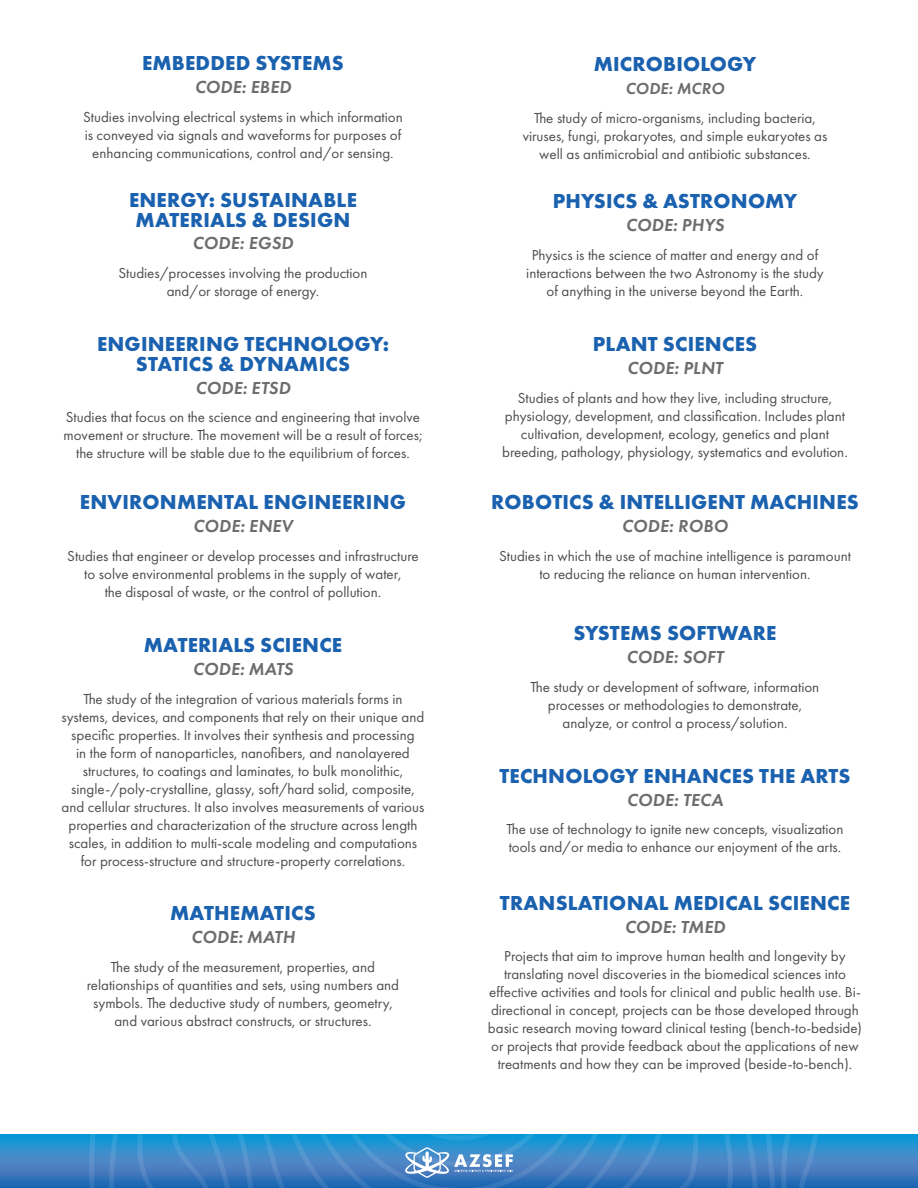
<style>
.page{position:relative;width:918px;height:1188px;background:#fff}
.page>*{position:absolute;margin:0;border:0;box-sizing:border-box;transform-origin:0 0}
.t1{font:700 21px/19.5px "Futura PT";letter-spacing:.01em;color:#1a61af;text-align:center}
.t2{font:italic 600 18px "Futura PT";letter-spacing:.01em;color:#6d6d6d}
.t3{font:italic 600 16.5px "Futura PT";letter-spacing:.01em;color:#6d6d6d}
.t4{font:15px/18px "Futura PT";color:#4d4d4d;text-align:center}
</style>
<div class="page">
<svg style="left:0;top:1134px;width:918px;height:54px;background:#3283c5"></svg>
<svg style="left:88px;top:1134px;width:737px;height:54px;background:#3988c7"></svg>
<h1 class="t1" style="left:142px;top:53px;width:203px">EMBEDDED SYSTEMS</h1>
<p class="t2" style="left:195px;top:75px;width:98px">CODE: EBED</p>
<p class="t4" style="left:83px;top:108px;width:321px">Studies involving electrical systems in which information is conveyed via signals and waveforms for purposes of enhancing communications, control and/or sensing.</p>
<h1 class="t1" style="left:129px;top:190px;width:229px">ENERGY: SUSTAINABLE<br>MATERIALS &amp; DESIGN</h1>
<p class="t2" style="left:193px;top:232px;width:102px">CODE: EGSD</p>
<p class="t4" style="left:118px;top:264px;width:251px">Studies/processes involving the production and/or storage of energy.</p>
<h1 class="t1" style="left:97px;top:334px;width:294px">ENGINEERING TECHNOLOGY:<br>STATICS &amp; DYNAMICS</h1>
<p class="t2" style="left:195px;top:376px;width:97px">CODE: ETSD</p>
<p class="t4" style="left:64px;top:408px;width:360px">Studies that focus on the science and engineering that involve movement or structure. The movement will be a result of forces; the structure will be stable due to the equilibrium of forces.</p>
<h1 class="t1" style="left:80px;top:492px;width:328px">ENVIRONMENTAL ENGINEERING</h1>
<p class="t2" style="left:193px;top:514px;width:101px">CODE: ENEV</p>
<p class="t4" style="left:67px;top:546px;width:353px">Studies that engineer or develop processes and infrastructure to solve environmental problems in the supply of water,<br>the disposal of waste, or the control of pollution.</p>
<h1 class="t1" style="left:144px;top:635px;width:200px">MATERIALS SCIENCE</h1>
<p class="t2" style="left:193px;top:658px;width:102px">CODE: MATS</p>
<p class="t4" style="left:62px;top:690px;width:364px">The study of the integration of various materials forms in systems, devices, and components that rely on their unique and specific properties. It involves their synthesis and processing<br>in the form of nanoparticles, nanofibers, and nanolayered structures, to coatings and laminates, to bulk monolithic, single-/poly-crystalline, glassy, soft/hard solid, composite, and cellular structures. It also involves measurements of various properties and characterization of the structure across length scales, in addition to multi-scale modeling and computations for process-structure and structure-property correlations.</p>
<h1 class="t1" style="left:170px;top:903px;width:147px">MATHEMATICS</h1>
<p class="t2" style="left:191px;top:925px;width:105px">CODE: MATH</p>
<p class="t4" style="left:87px;top:957px;width:314px">The study of the measurement, properties, and relationships of quantities and sets, using numbers and symbols. The deductive study of numbers, geometry, and various abstract constructs, or structures.</p>
<h1 class="t1" style="left:594px;top:54px;width:164px">MICROBIOLOGY</h1>
<p class="t3" style="left:626px;top:78px;width:100px">CODE: MCRO</p>
<p class="t4" style="left:523px;top:109px;width:306px">The study of micro-organisms, including bacteria, viruses, fungi, prokaryotes, and simple eukaryotes as well as antimicrobial and antibiotic substances.</p>
<h1 class="t1" style="left:553px;top:191px;width:246px">PHYSICS &amp; ASTRONOMY</h1>
<p class="t2" style="left:626px;top:213px;width:100px">CODE: PHYS</p>
<p class="t4" style="left:526px;top:246px;width:299px">Physics is the science of matter and energy and of interactions between the two Astronomy is the study of anything in the universe beyond the Earth.</p>
<h1 class="t1" style="left:593px;top:334px;width:166px">PLANT SCIENCES</h1>
<p class="t2" style="left:627px;top:357px;width:97px">CODE: PLNT</p>
<p class="t4" style="left:502px;top:389px;width:347px">Studies of plants and how they live, including structure, physiology, development, and classification. Includes plant cultivation, development, ecology, genetics and plant breeding, pathology, physiology, systematics and evolution.</p>
<h1 class="t1" style="left:491px;top:492px;width:369px">ROBOTICS &amp; INTELLIGENT MACHINES</h1>
<p class="t2" style="left:622px;top:514px;width:108px">CODE: ROBO</p>
<p class="t4" style="left:499px;top:546px;width:353px">Studies in which the use of machine intelligence is paramount to reducing the reliance on human intervention.</p>
<h1 class="t1" style="left:573px;top:623px;width:205px">SYSTEMS SOFTWARE</h1>
<p class="t2" style="left:627px;top:646px;width:98px">CODE: SOFT</p>
<p class="t4" style="left:531px;top:678px;width:290px">The study or development of software, information processes or methodologies to demonstrate, analyze, or control a process/solution.</p>
<h1 class="t1" style="left:499px;top:765px;width:353px">TECHNOLOGY ENHANCES THE ARTS</h1>
<p class="t2" style="left:627px;top:788px;width:98px">CODE: TECA</p>
<p class="t4" style="left:506px;top:820px;width:339px;text-align:left">The use of technology to ignite new concepts, visualization tools and/or media to enhance our enjoyment of the arts.</p>
<h1 class="t1" style="left:500px;top:892px;width:352px">TRANSLATIONAL MEDICAL SCIENCE</h1>
<p class="t2" style="left:625px;top:915px;width:102px">CODE: TMED</p>
<p class="t4" style="left:488px;top:947px;width:376px">Projects that aim to improve human health and longevity by translating novel discoveries in the biomedical sciences into effective activities and tools for clinical and public health use. Bi&shy;directional in concept, projects can be those developed through basic research moving toward clinical testing (bench-to-bedside) or projects that provide feedback about the applications of new treatments and how they can be improved (beside-to-bench).</p>
</div>
